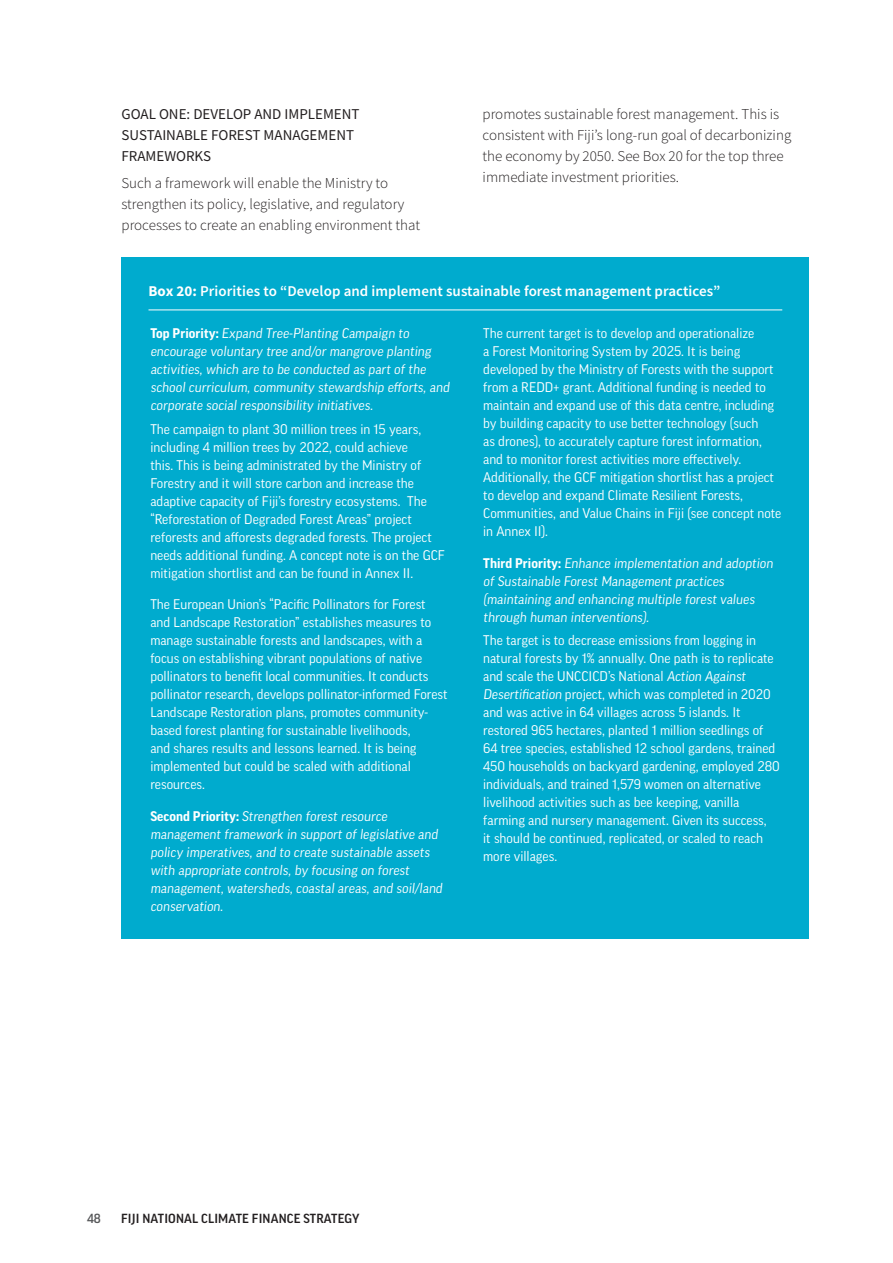
<style>
.page{position:relative;width:893px;height:1263px;background:#fff}
.page>*{position:absolute;margin:0;border:0;box-sizing:border-box;transform-origin:0 0}
.t1{font:300 15px/21px "Source Sans Pro";color:#231f20}
.t2{font:600 15px "Source Sans Pro";letter-spacing:.005em;color:#fff}
.t3{font:15px/21px "Source Sans Pro";color:#231f20}
.t4{font:13.5px/18px "Good Pro";color:#fff}
.t5{font:13.5px/18px "Good Pro";letter-spacing:-.135em;color:#fff}
.t6{font:13.5px/18px "Good Pro";letter-spacing:-.14em;color:#fff}
.t7{font:500 12.75px "Good Pro";letter-spacing:.01em;color:#231f20}
.t8{font:500 12.75px "Good Pro";color:#57585a}
.s1{font-weight:700}
</style>
<div class="page">
<div style="left:122px;top:258px;width:687px;height:681px;background:#00abce"></div>
<hr style="left:148px;top:310px;width:634px;height:1px;background:#fff">
<p class="t3" style="left:122px;top:104px;width:240px">GOAL ONE: DEVELOP AND IMPLEMENT<br>SUSTAINABLE FOREST MANAGEMENT<br>FRAMEWORKS</p>
<p class="t1" style="left:122px;top:172px;width:300px">Such a framework will enable the Ministry to strengthen its policy, legislative, and regulatory processes to create an enabling environment that</p>
<p class="t1" style="left:483px;top:104px;width:310px">promotes sustainable forest management. This is consistent with Fiji’s long-run goal of decarbonizing the economy by 2050. See Box 20 for the top three immediate investment priorities.</p>
<p class="t2" style="left:148px;top:281px;width:573px"><span class="s1">Box 20:</span> Priorities to “Develop and implement sustainable forest management practices”</p>
<p class="t5" style="left:150px;top:325px;width:302px"><span class="s1">Top Priority:</span> Expand Tree-Planting Campaign to encourage voluntary tree and/or mangrove planting activities, which are to be conducted as part of the school curriculum, community stewardship efforts, and corporate social responsibility initiatives.</p>
<p class="t4" style="left:150px;top:420px;width:296px">The campaign to plant 30 million trees in 15 years, including 4 million trees by 2022, could achieve<br>this. This is being administrated by the Ministry of Forestry and it will store carbon and increase the adaptive capacity of Fiji’s forestry ecosystems. The “Reforestation of Degraded Forest Areas” project reforests and afforests degraded forests. The project needs additional funding. A concept note is on the GCF mitigation shortlist and can be found in Annex II.</p>
<p class="t4" style="left:150px;top:595px;width:299px">The European Union’s “Pacific Pollinators for Forest and Landscape Restoration” establishes measures to manage sustainable forests and landscapes, with a focus on establishing vibrant populations of native pollinators to benefit local communities. It conducts pollinator research, develops pollinator-informed Forest Landscape Restoration plans, promotes community&shy;based forest planting for sustainable livelihoods,<br>and shares results and lessons learned. It is being implemented but could be scaled with additional resources.</p>
<p class="t5" style="left:150px;top:807px;width:295px"><span class="s1">Second Priority:</span> Strengthen forest resource management framework in support of legislative and policy imperatives, and to create sustainable assets with appropriate controls, by focusing on forest management, watersheds, coastal areas, and soil/land conservation.</p>
<p class="t4" style="left:483px;top:325px;width:300px">The current target is to develop and operationalize<br>a Forest Monitoring System by 2025. It is being developed by the Ministry of Forests with the support from a REDD+ grant. Additional funding is needed to maintain and expand use of this data centre, including by building capacity to use better technology (such<br>as drones), to accurately capture forest information, and to monitor forest activities more effectively.<br>Additionally, the GCF mitigation shortlist has a project to develop and expand Climate Resilient Forests, Communities, and Value Chains in Fiji (see concept note in Annex II).</p>
<p class="t6" style="left:483px;top:554px;width:293px"><span class="s1">Third Priority:</span> Enhance implementation and adoption of Sustainable Forest Management practices (maintaining and enhancing multiple forest values through human interventions).</p>
<p class="t4" style="left:483px;top:631px;width:298px">The target is to decrease emissions from logging in natural forests by 1% annually. One path is to replicate and scale the UNCCICD’s National Action Against Desertification project, which was completed in 2020 and was active in 64 villages across 5 islands. It restored 965 hectares, planted 1 million seedlings of 64 tree species, established 12 school gardens, trained 450 households on backyard gardening, employed 280 individuals, and trained 1,579 women on alternative livelihood activities such as bee keeping, vanilla farming and nursery management. Given its success,<br>it should be continued, replicated, or scaled to reach more villages.</p>
<p class="t8" style="left:87px;top:1211px;width:15px">48</p>
<p class="t7" style="left:121px;top:1211px;width:240px">FIJI NATIONAL CLIMATE FINANCE STRATEGY</p>
</div>
